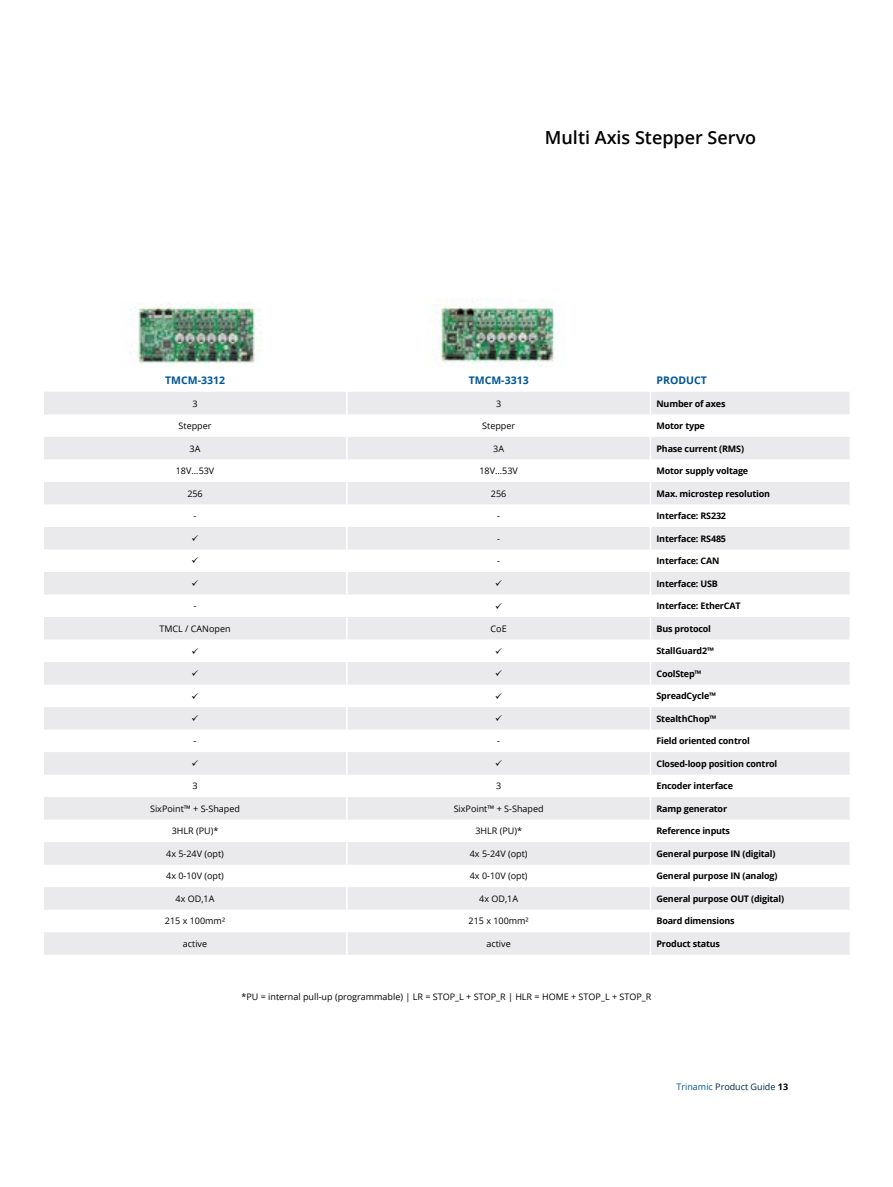
<style>
.page{position:relative;width:893px;height:1187px;background:#fff}
.page>*{position:absolute;margin:0;border:0;box-sizing:border-box;transform-origin:0 0}
.t1{font:600 18px "Open Sans";color:#000}
.t2{font:700 10.5px "Open Sans";color:#005693}
.t3{font:700 9px "Open Sans";letter-spacing:-.02em;color:#000}
.t4{font:9px "Open Sans";color:#000}
.t5{font:9px "Open Sans";color:#002647}
.s1{color:#005693}
.s2{font-weight:700;color:#000}
</style>
<div class="page">
<svg style="left:44px;top:392px;width:806px;height:562px;fill:#ececee"></svg>
<hr style="left:346px;top:391px;width:2px;height:23px;background:#fff">
<hr style="left:346px;top:414px;width:2px;height:23px;background:#fff">
<hr style="left:346px;top:437px;width:2px;height:22px;background:#fff">
<hr style="left:346px;top:459px;width:2px;height:23px;background:#fff">
<hr style="left:346px;top:482px;width:2px;height:22px;background:#fff">
<hr style="left:346px;top:504px;width:2px;height:23px;background:#fff">
<hr style="left:346px;top:527px;width:2px;height:22px;background:#fff">
<hr style="left:346px;top:549px;width:2px;height:23px;background:#fff">
<hr style="left:346px;top:572px;width:2px;height:22px;background:#fff">
<hr style="left:346px;top:594px;width:2px;height:23px;background:#fff">
<hr style="left:346px;top:617px;width:2px;height:22px;background:#fff">
<hr style="left:346px;top:639px;width:2px;height:23px;background:#fff">
<hr style="left:346px;top:662px;width:2px;height:22px;background:#fff">
<hr style="left:346px;top:684px;width:2px;height:23px;background:#fff">
<hr style="left:346px;top:707px;width:2px;height:22px;background:#fff">
<hr style="left:346px;top:729px;width:2px;height:23px;background:#fff">
<hr style="left:346px;top:752px;width:2px;height:22px;background:#fff">
<hr style="left:346px;top:774px;width:2px;height:23px;background:#fff">
<hr style="left:346px;top:797px;width:2px;height:22px;background:#fff">
<hr style="left:346px;top:819px;width:2px;height:23px;background:#fff">
<hr style="left:346px;top:842px;width:2px;height:22px;background:#fff">
<hr style="left:346px;top:864px;width:2px;height:23px;background:#fff">
<hr style="left:346px;top:887px;width:2px;height:22px;background:#fff">
<hr style="left:346px;top:909px;width:2px;height:23px;background:#fff">
<hr style="left:346px;top:932px;width:2px;height:22px;background:#fff">
<svg style="left:650px;top:392px;width:1px;height:562px"></svg>
<img style="left:130px;top:303px;width:132px;height:64px">
<img style="left:438px;top:299px;width:122px;height:68px">
<svg style="left:192px;top:535px;width:6px;height:6px"></svg>
<svg style="left:192px;top:557px;width:6px;height:6px"></svg>
<svg style="left:192px;top:580px;width:6px;height:6px"></svg>
<svg style="left:496px;top:580px;width:6px;height:6px"></svg>
<svg style="left:496px;top:602px;width:6px;height:6px"></svg>
<svg style="left:192px;top:647px;width:6px;height:6px"></svg>
<svg style="left:496px;top:647px;width:6px;height:6px"></svg>
<svg style="left:192px;top:670px;width:6px;height:6px"></svg>
<svg style="left:496px;top:670px;width:6px;height:6px"></svg>
<svg style="left:192px;top:692px;width:6px;height:6px"></svg>
<svg style="left:496px;top:692px;width:6px;height:6px"></svg>
<svg style="left:192px;top:715px;width:6px;height:6px"></svg>
<svg style="left:496px;top:715px;width:6px;height:6px"></svg>
<svg style="left:192px;top:760px;width:6px;height:6px"></svg>
<svg style="left:496px;top:760px;width:6px;height:6px"></svg>
<h1 class="t1" style="left:545px;top:125px;width:213px">Multi Axis Stepper Servo</h1>
<p class="t2" style="left:165px;top:373px;width:61px">TMCM-3312</p>
<p class="t2" style="left:469px;top:373px;width:61px">TMCM-3313</p>
<p class="t2" style="left:656px;top:373px;width:52px">PRODUCT</p>
<p class="t4" style="left:192px;top:397px;width:7px">3</p>
<p class="t4" style="left:496px;top:397px;width:7px">3</p>
<p class="t3" style="left:656px;top:397px;width:70px">Number of axes</p>
<p class="t4" style="left:179px;top:419px;width:34px">Stepper</p>
<p class="t4" style="left:482px;top:419px;width:34px">Stepper</p>
<p class="t3" style="left:656px;top:419px;width:50px">Motor type</p>
<p class="t4" style="left:190px;top:442px;width:12px">3A</p>
<p class="t4" style="left:493px;top:442px;width:12px">3A</p>
<p class="t3" style="left:656px;top:442px;width:89px">Phase current (RMS)</p>
<p class="t4" style="left:176px;top:464px;width:40px">18V...53V</p>
<p class="t4" style="left:479px;top:464px;width:40px">18V...53V</p>
<p class="t3" style="left:656px;top:464px;width:93px">Motor supply voltage</p>
<p class="t4" style="left:187px;top:487px;width:17px">256</p>
<p class="t4" style="left:491px;top:487px;width:17px">256</p>
<p class="t3" style="left:656px;top:487px;width:115px">Max. microstep resolution</p>
<p class="t4" style="left:194px;top:509px;width:4px">-</p>
<p class="t4" style="left:497px;top:509px;width:4px">-</p>
<p class="t3" style="left:656px;top:509px;width:71px">Interface: RS232</p>
<p class="t4" style="left:497px;top:532px;width:4px">-</p>
<p class="t3" style="left:656px;top:532px;width:71px">Interface: RS485</p>
<p class="t4" style="left:497px;top:554px;width:4px">-</p>
<p class="t3" style="left:656px;top:554px;width:64px">Interface: CAN</p>
<p class="t3" style="left:656px;top:577px;width:63px">Interface: USB</p>
<p class="t4" style="left:194px;top:599px;width:4px">-</p>
<p class="t3" style="left:656px;top:599px;width:86px">Interface: EtherCAT</p>
<p class="t4" style="left:159px;top:622px;width:73px">TMCL / CANopen</p>
<p class="t4" style="left:491px;top:622px;width:18px">CoE</p>
<p class="t3" style="left:656px;top:622px;width:56px">Bus protocol</p>
<p class="t3" style="left:656px;top:644px;width:59px">StallGuard2™</p>
<p class="t3" style="left:656px;top:667px;width:46px">CoolStep™</p>
<p class="t3" style="left:656px;top:689px;width:61px">SpreadCycle™</p>
<p class="t3" style="left:656px;top:712px;width:61px">StealthChop™</p>
<p class="t4" style="left:194px;top:734px;width:4px">-</p>
<p class="t4" style="left:497px;top:734px;width:4px">-</p>
<p class="t3" style="left:656px;top:734px;width:95px">Field oriented control</p>
<p class="t3" style="left:656px;top:757px;width:122px">Closed-loop position control</p>
<p class="t4" style="left:192px;top:779px;width:7px">3</p>
<p class="t4" style="left:496px;top:779px;width:7px">3</p>
<p class="t3" style="left:656px;top:779px;width:78px">Encoder interface</p>
<p class="t4" style="left:150px;top:802px;width:91px">SixPoint™ + S-Shaped</p>
<p class="t4" style="left:454px;top:802px;width:91px">SixPoint™ + S-Shaped</p>
<p class="t3" style="left:656px;top:802px;width:72px">Ramp generator</p>
<p class="t4" style="left:172px;top:824px;width:48px">3HLR (PU)*</p>
<p class="t4" style="left:475px;top:824px;width:48px">3HLR (PU)*</p>
<p class="t3" style="left:656px;top:824px;width:75px">Reference inputs</p>
<p class="t4" style="left:166px;top:847px;width:59px">4x 5-24V (opt)</p>
<p class="t4" style="left:470px;top:847px;width:59px">4x 5-24V (opt)</p>
<p class="t3" style="left:656px;top:847px;width:121px">General purpose IN (digital)</p>
<p class="t4" style="left:166px;top:869px;width:59px">4x 0-10V (opt)</p>
<p class="t4" style="left:470px;top:869px;width:59px">4x 0-10V (opt)</p>
<p class="t3" style="left:656px;top:869px;width:123px">General purpose IN (analog)</p>
<p class="t4" style="left:176px;top:892px;width:40px">4x OD,1A</p>
<p class="t4" style="left:479px;top:892px;width:40px">4x OD,1A</p>
<p class="t3" style="left:656px;top:892px;width:129px">General purpose OUT (digital)</p>
<p class="t4" style="left:165px;top:914px;width:62px">215 x 100mm²</p>
<p class="t4" style="left:469px;top:914px;width:62px">215 x 100mm²</p>
<p class="t3" style="left:656px;top:914px;width:80px">Board dimensions</p>
<p class="t4" style="left:183px;top:937px;width:26px">active</p>
<p class="t4" style="left:486px;top:937px;width:26px">active</p>
<p class="t3" style="left:656px;top:937px;width:65px">Product status</p>
<p class="t4" style="left:241px;top:990px;width:411px">*PU = internal pull-up (programmable) | LR = STOP_L + STOP_R | HLR = HOME + STOP_L + STOP_R</p>
<p class="t5" style="left:676px;top:1080px;width:113px"><span class="s1">Trinamic</span> Product Guide <span class="s2">13</span></p>
</div>
